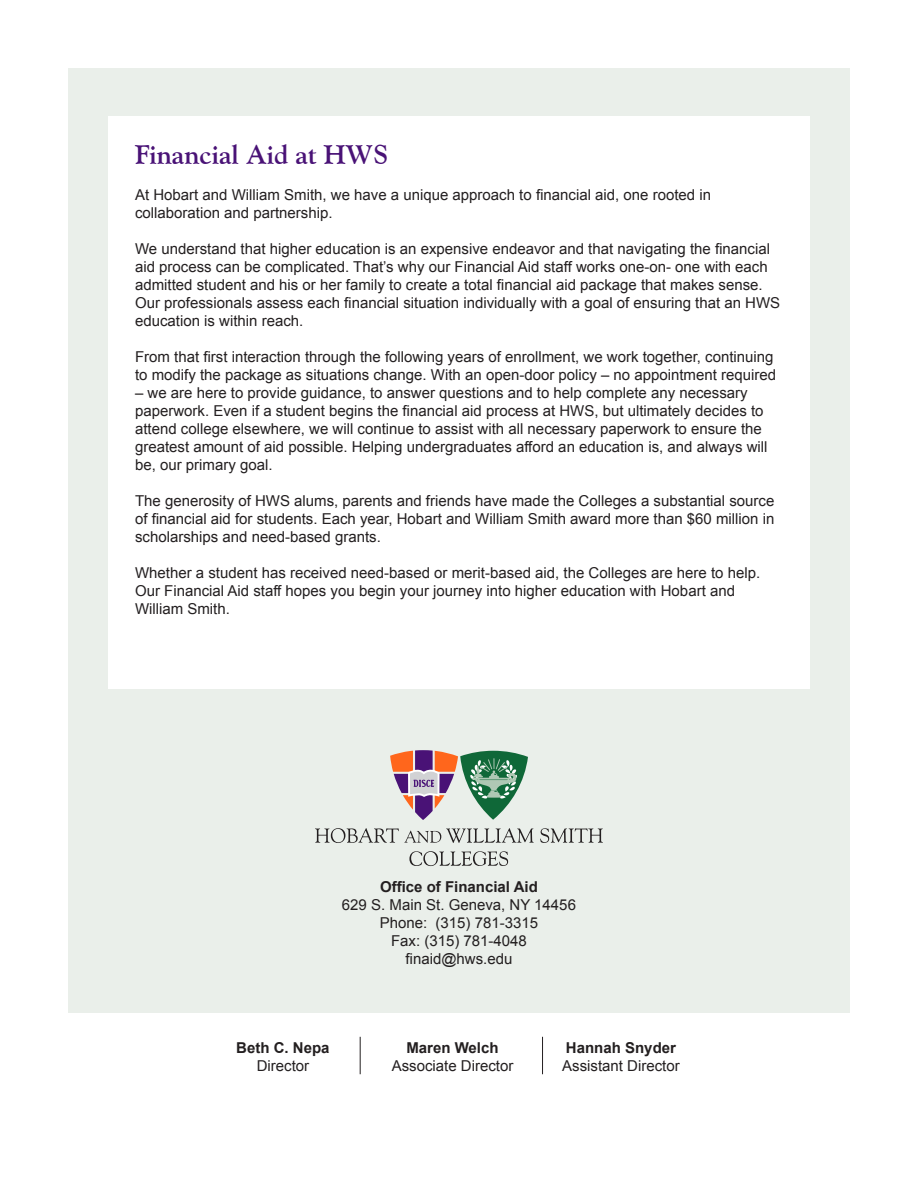
<style>
.page{position:relative;width:918px;height:1188px;background:#fff}
.page>*{position:absolute;margin:0;border:0;box-sizing:border-box;transform-origin:0 0}
.goudy_header{font:700 27px "Goudy Old Style BT";color:#491276}
.body{font:15px/18px "Arial";color:#231f20}
.body-2{font:700 15px "Arial";color:#231f20}
</style>
<div class="page">
<div style="left:68px;top:68px;width:782px;height:944px;background:#eaefea"></div>
<div style="left:108px;top:117px;width:702px;height:572px;background:#fff"></div>
<svg style="left:540px;top:828px;width:63px;height:15px"></svg>
<svg style="left:315px;top:750px;width:219px;height:116px"></svg>
<hr style="left:360px;top:1037px;width:1px;height:37px;background:#231f20">
<hr style="left:542px;top:1037px;width:1px;height:37px;background:#231f20">
<p class="goudy_header" style="left:135px;top:138px;width:255px">Financial Aid at HWS</p>
<p class="body" style="left:135px;top:186px;width:578px">At Hobart and William Smith, we have a unique approach to financial aid, one rooted in collaboration and partnership.</p>
<p class="body" style="left:135px;top:240px;width:647px">We understand that higher education is an expensive endeavor and that navigating the financial aid process can be complicated. That’s why our Financial Aid staff works one-on- one with each admitted student and his or her family to create a total financial aid package that makes sense.<br>Our professionals assess each financial situation individually with a goal of ensuring that an HWS education is within reach.</p>
<p class="body" style="left:135px;top:348px;width:643px">From that first interaction through the following years of enrollment, we work together, continuing to modify the package as situations change. With an open-door policy – no appointment required</p>
<p class="body" style="left:135px;top:384px;width:634px">– we are here to provide guidance, to answer questions and to help complete any necessary paperwork. Even if a student begins the financial aid process at HWS, but ultimately decides to attend college elsewhere, we will continue to assist with all necessary paperwork to ensure the greatest amount of aid possible. Helping undergraduates afford an education is, and always will be, our primary goal.</p>
<p class="body" style="left:135px;top:492px;width:641px;text-align:justify">The generosity of HWS alums, parents and friends have made the Colleges a substantial source of financial aid for students. Each year, Hobart and William Smith award more than $60 million in scholarships and need-based grants.</p>
<p class="body" style="left:135px;top:564px;width:627px">Whether a student has received need-based or merit-based aid, the Colleges are here to help.<br>Our Financial Aid staff hopes you begin your journey into higher education with Hobart and<br>William Smith.</p>
<p class="body-2" style="left:380px;top:877px;width:159px">Office of Financial Aid</p>
<p class="body" style="left:342px;top:896px;width:236px">629 S. Main St. Geneva, NY 14456</p>
<p class="body" style="left:380px;top:914px;width:160px">Phone: (315) 781-3315</p>
<p class="body" style="left:391px;top:932px;width:137px">Fax: (315) 781-4048</p>
<p class="body" style="left:406px;top:950px;width:108px">finaid@hws.edu</p>
<p class="body-2" style="left:236px;top:1038px;width:95px">Beth C. Nepa</p>
<p class="body" style="left:257px;top:1057px;width:54px">Director</p>
<p class="body-2" style="left:406px;top:1038px;width:94px">Maren Welch</p>
<p class="body" style="left:392px;top:1057px;width:123px">Associate Director</p>
<p class="body-2" style="left:566px;top:1038px;width:112px">Hannah Snyder</p>
<p class="body" style="left:562px;top:1057px;width:119px">Assistant Director</p>
</div>
